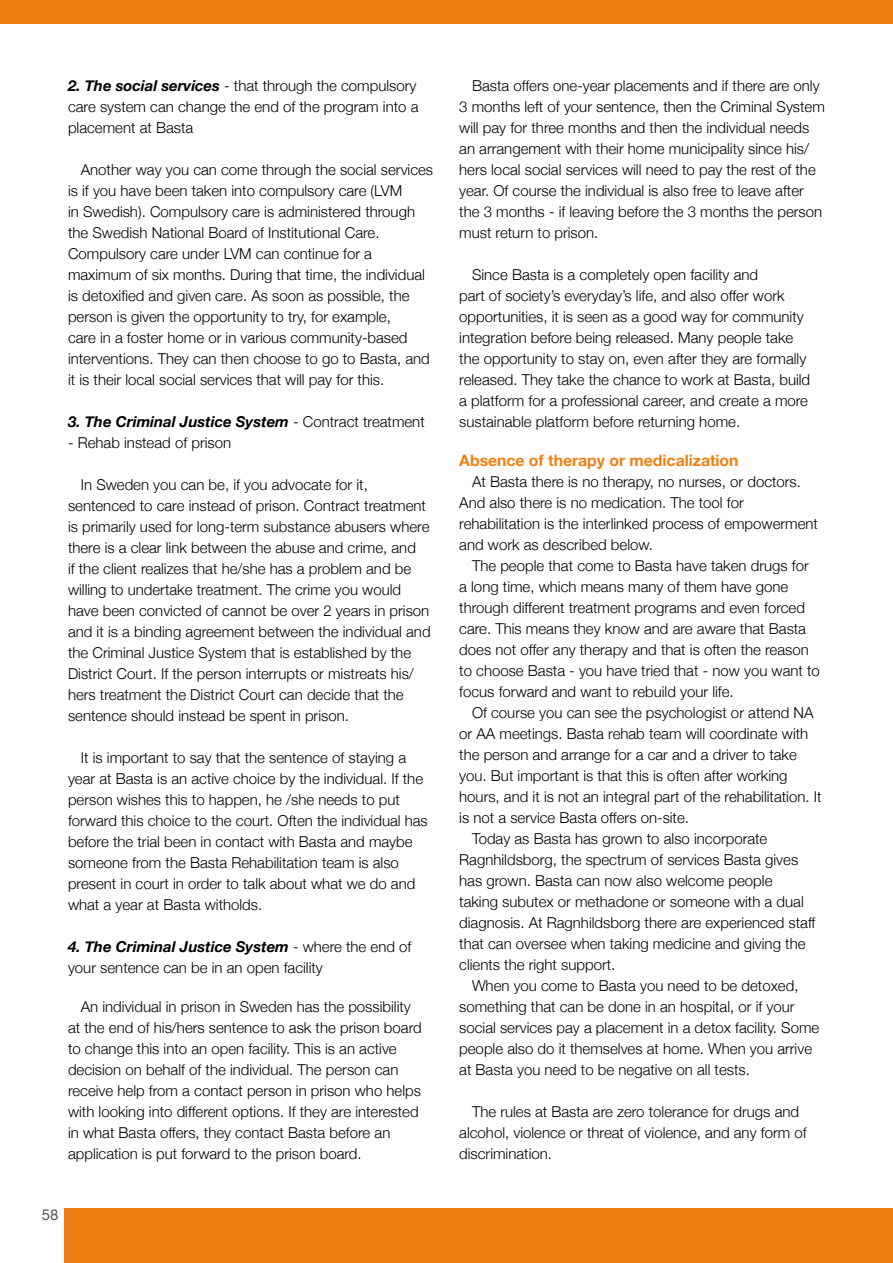
<style>
.page{position:relative;width:893px;height:1263px;background:#fff}
.page>*{position:absolute;margin:0;border:0;box-sizing:border-box;transform-origin:0 0}
.t1{font:700 15.75px "Helvetica Neue";color:#f07f13}
.t2{font:300 15px/21px "Helvetica Neue";color:#000}
.t3{font:italic 700 15px "Helvetica Neue";color:#000}
.t4{font:15px "Helvetica Neue";color:#575756}
.s1{font-weight:700;font-style:italic}
.s2{font-weight:300;font-style:normal}
</style>
<div class="page">
<div style="left:65px;top:1208px;width:828px;height:55px;background:#f07f13"></div>
<div style="left:0;top:0;width:893px;height:23px;background:#f07f13"></div>
<p class="t2" style="left:68px;top:75px;width:352px"><span class="s1">2. The social services</span> - that through the compulsory care system can change the end of the program into a placement at Basta</p>
<p class="t2" style="left:68px;top:159px;width:367px;text-indent:13px">Another way you can come through the social services is if you have been taken into compulsory care (LVM<br>in Swedish). Compulsory care is administered through the Swedish National Board of Institutional Care.<br>Compulsory care under LVM can continue for a maximum of six months. During that time, the individual is detoxified and given care. As soon as possible, the person is given the opportunity to try, for example,<br>care in a foster home or in various community-based interventions. They can then choose to go to Basta, and it is their local social services that will pay for this.</p>
<p class="t3" style="left:68px;top:413px;width:358px">3. The Criminal Justice System <span class="s2">- Contract treatment</span></p>
<p class="t2" style="left:68px;top:432px;width:165px">- Rehab instead of prison</p>
<p class="t2" style="left:68px;top:474px;width:364px;text-indent:13px">In Sweden you can be, if you advocate for it, sentenced to care instead of prison. Contract treatment is primarily used for long-term substance abusers where there is a clear link between the abuse and crime, and<br>if the client realizes that he/she has a problem and be willing to undertake treatment. The crime you would have been convicted of cannot be over 2 years in prison and it is a binding agreement between the individual and the Criminal Justice System that is established by the District Court. If the person interrupts or mistreats his/ hers treatment the District Court can decide that the sentence should instead be spent in prison.</p>
<p class="t2" style="left:68px;top:747px;width:361px;text-indent:13px">It is important to say that the sentence of staying a year at Basta is an active choice by the individual. If the person wishes this to happen, he /she needs to put forward this choice to the court. Often the individual has before the trial been in contact with Basta and maybe someone from the Basta Rehabilitation team is also present in court in order to talk about what we do and what a year at Basta witholds.</p>
<p class="t2" style="left:68px;top:936px;width:345px"><span class="s1">4. The Criminal Justice System</span> - where the end of your sentence can be in an open facility</p>
<p class="t2" style="left:68px;top:996px;width:355px;text-indent:13px">An individual in prison in Sweden has the possibility at the end of his/hers sentence to ask the prison board to change this into an open facility. This is an active decision on behalf of the individual. The person can receive help from a contact person in prison who helps with looking into different options. If they are interested in what Basta offers, they contact Basta before an application is put forward to the prison board.</p>
<p class="t4" style="left:42px;top:1205px;width:18px">58</p>
<p class="t2" style="left:459px;top:75px;width:367px;text-indent:13px">Basta offers one-year placements and if there are only 3 months left of your sentence, then the Criminal System will pay for three months and then the individual needs an arrangement with their home municipality since his/ hers local social services will need to pay the rest of the year. Of course the individual is also free to leave after the 3 months - if leaving before the 3 months the person must return to prison.</p>
<p class="t2" style="left:459px;top:264px;width:352px;text-indent:13px">Since Basta is a completely open facility and<br>part of society’s everyday’s life, and also offer work opportunities, it is seen as a good way for community integration before being released. Many people take the opportunity to stay on, even after they are formally released. They take the chance to work at Basta, build a platform for a professional career, and create a more sustainable platform before returning home.</p>
<p class="t1" style="left:459px;top:451px;width:281px">Absence of therapy or medicalization</p>
<p class="t2" style="left:459px;top:471px;width:360px;text-indent:13px">At Basta there is no therapy, no nurses, or doctors.<br>And also there is no medication. The tool for rehabilitation is the interlinked process of empowerment and work as described below.</p>
<p class="t2" style="left:459px;top:555px;width:362px;text-indent:13px">The people that come to Basta have taken drugs for a long time, which means many of them have gone through different treatment programs and even forced care. This means they know and are aware that Basta does not offer any therapy and that is often the reason to choose Basta - you have tried that - now you want to focus forward and want to rebuild your life.</p>
<p class="t2" style="left:472px;top:702px;width:343px">Of course you can see the psychologist or attend NA</p>
<p class="t2" style="left:459px;top:723px;width:351px">or AA meetings. Basta rehab team will coordinate with</p>
<p class="t2" style="left:459px;top:744px;width:339px">the person and arrange for a car and a driver to take</p>
<p class="t2" style="left:459px;top:765px;width:330px">you. But important is that this is often after working</p>
<p class="t2" style="left:459px;top:786px;width:364px">hours, and it is not an integral part of the rehabilitation. It</p>
<p class="t2" style="left:459px;top:807px;width:231px">is not a service Basta offers on-site.</p>
<p class="t2" style="left:472px;top:828px;width:297px">Today as Basta has grown to also incorporate</p>
<p class="t2" style="left:459px;top:849px;width:340px">Ragnhildsborg, the spectrum of services Basta gives</p>
<p class="t2" style="left:459px;top:870px;width:315px">has grown. Basta can now also welcome people</p>
<p class="t2" style="left:459px;top:891px;width:346px">taking subutex or methadone or someone with a dual</p>
<p class="t2" style="left:459px;top:912px;width:358px">diagnosis. At Ragnhildsborg there are experienced staff</p>
<p class="t2" style="left:459px;top:933px;width:348px">that can oversee when taking medicine and giving the</p>
<p class="t2" style="left:459px;top:954px;width:158px">clients the right support.</p>
<p class="t2" style="left:472px;top:975px;width:328px">When you come to Basta you need to be detoxed,</p>
<p class="t2" style="left:459px;top:996px;width:337px">something that can be done in an hospital, or if your</p>
<p class="t2" style="left:459px;top:1017px;width:362px">social services pay a placement in a detox facility. Some</p>
<p class="t2" style="left:459px;top:1038px;width:354px">people also do it themselves at home. When you arrive</p>
<p class="t2" style="left:459px;top:1059px;width:292px">at Basta you need to be negative on all tests.</p>
<p class="t2" style="left:459px;top:1101px;width:349px;text-indent:13px">The rules at Basta are zero tolerance for drugs and alcohol, violence or threat of violence, and any form of discrimination.</p>
</div>
